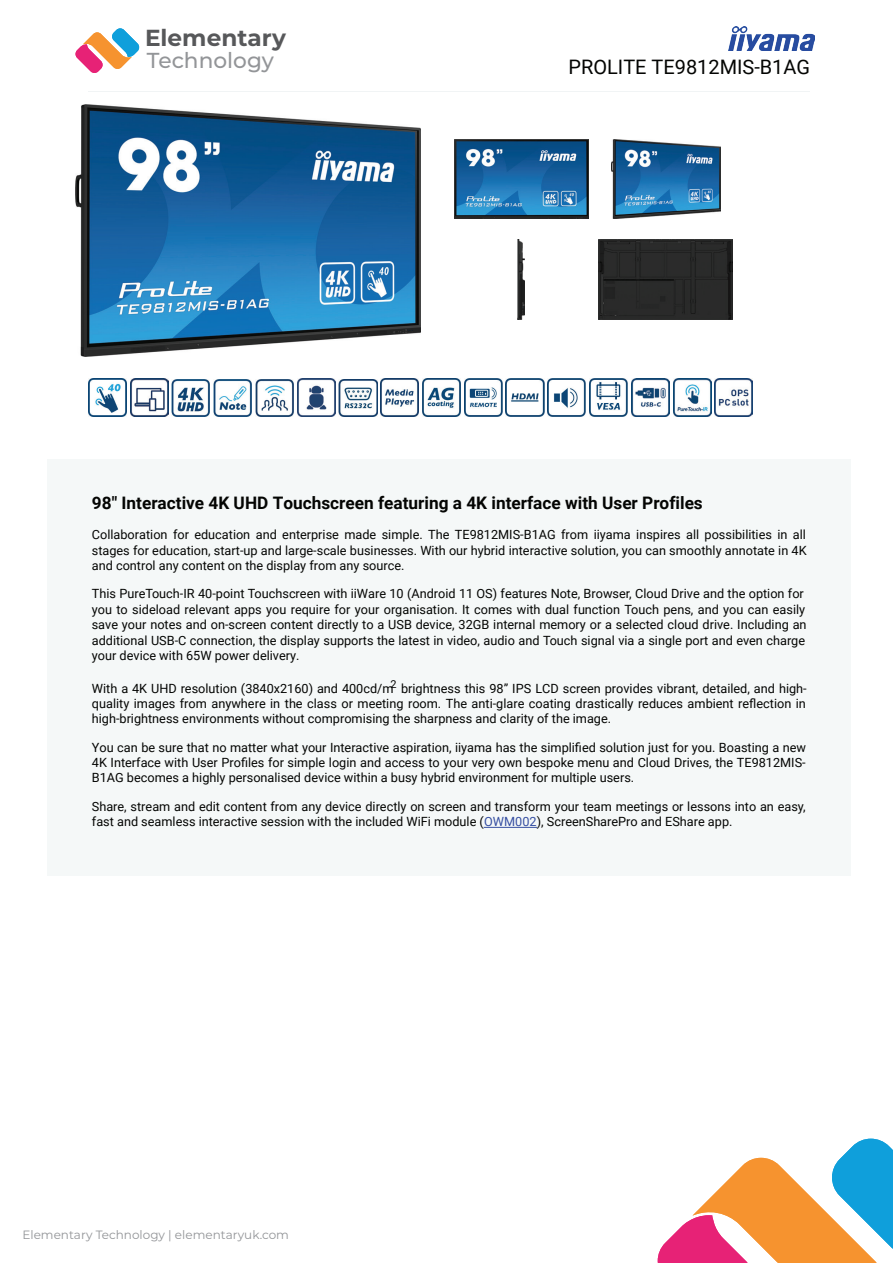
<style>
.page{position:relative;width:893px;height:1263px;background:#fff}
.page>*{position:absolute;margin:0;border:0;box-sizing:border-box;transform-origin:0 0}
.t1{font:700 23.25px "Montserrat";color:#57585a}
.t2{font:500 21.6px "Montserrat";color:#939598}
.t3{font:19.95px "Roboto";color:#040503}
.t4{font:700 17.25px "Roboto";color:#040503}
.t5{font:12.75px/15.5px "Roboto";color:#040503;text-align:justify}
.t6{font:12px "Montserrat";color:#939598}
.s1{color:#364fa2}
</style>
<div class="page">
<div style="left:47px;top:459px;width:803px;height:417px;background:#f5f8f8"></div>
<img style="left:88px;top:379px;width:38px;height:38px">
<img style="left:130px;top:379px;width:38px;height:38px">
<img style="left:172px;top:380px;width:38px;height:37px">
<img style="left:214px;top:380px;width:38px;height:37px">
<img style="left:255px;top:380px;width:38px;height:37px">
<img style="left:297px;top:379px;width:38px;height:38px">
<img style="left:339px;top:380px;width:38px;height:37px">
<img style="left:380px;top:379px;width:39px;height:38px">
<img style="left:422px;top:379px;width:38px;height:38px">
<img style="left:464px;top:379px;width:38px;height:38px">
<img style="left:506px;top:379px;width:38px;height:38px">
<img style="left:547px;top:379px;width:39px;height:38px">
<img style="left:589px;top:379px;width:38px;height:38px">
<img style="left:631px;top:379px;width:38px;height:38px">
<img style="left:673px;top:379px;width:38px;height:38px">
<img style="left:714px;top:379px;width:38px;height:38px">
<hr style="left:484px;top:827px;width:53px;height:1px;background:#364fa2">
<hr style="left:88px;top:91px;width:722px;height:1px;background:#f1f4f5">
<img style="left:76px;top:105px;width:344px;height:252px">
<img style="left:454px;top:139px;width:134px;height:80px">
<img style="left:611px;top:139px;width:109px;height:80px">
<img style="left:517px;top:240px;width:7px;height:80px">
<img style="left:598px;top:240px;width:135px;height:80px">
<svg style="left:657px;top:1139px;width:235px;height:123px"></svg>
<img style="left:729px;top:26px;width:85px;height:25px">
<svg style="left:75px;top:28px;width:65px;height:45px"></svg>
<h1 class="t1" style="left:145px;top:21px;width:142px">Elementary</h1>
<h2 class="t2" style="left:147px;top:46px;width:129px">Technology</h2>
<h3 class="t3" style="left:568px;top:53px;width:243px">PROLITE TE9812MIS-B1AG</h3>
<h3 class="t4" style="left:92px;top:491px;width:612px">98" Interactive 4K UHD Touchscreen featuring a 4K interface with User Profiles</h3>
<p class="t5" style="left:92px;top:527px;width:716px">Collaboration for education and enterprise made simple. The TE9812MIS-B1AG from iiyama inspires all possibilities in all stages for education, start-up and large-scale businesses. With our hybrid interactive solution, you can smoothly annotate in 4K and control any content on the display from any source.</p>
<p class="t5" style="left:92px;top:586px;width:716px;text-align:left">This PureTouch-IR 40-point Touchscreen with iiWare 10 (Android 11 OS) features Note, Browser, Cloud Drive and the option for you to sideload relevant apps you require for your organisation. It comes with dual function Touch pens, and you can easily save your notes and on-screen content directly to a USB device, 32GB internal memory or a selected cloud drive. Including an additional USB-C connection, the display supports the latest in video, audio and Touch signal via a single port and even charge your device with 65W power delivery.</p>
<p class="t5" style="left:92px;top:680px;width:716px">With a 4K UHD resolution (3840x2160) and 400cd/m<sup>2</sup> brightness this 98” IPS LCD screen provides vibrant, detailed, and high&shy;quality images from anywhere in the class or meeting room. The anti-glare coating drastically reduces ambient reflection in high-brightness environments without compromising the sharpness and clarity of the image.</p>
<p class="t5" style="left:92px;top:739px;width:715px">You can be sure that no matter what your Interactive aspiration, iiyama has the simplified solution just for you. Boasting a new 4K Interface with User Profiles for simple login and access to your very own bespoke menu and Cloud Drives, the TE9812MIS-B1AG becomes a highly personalised device within a busy hybrid environment for multiple users.</p>
<p class="t5" style="left:92px;top:798px;width:715px">Share, stream and edit content from any device directly on screen and transform your team meetings or lessons into an easy, fast and seamless interactive session with the included WiFi module (<span class="s1">OWM002</span>), ScreenSharePro and EShare app.</p>
<p class="t6" style="left:22px;top:1226px;width:268px">Elementary Technology | elementaryuk.com</p>
</div>
